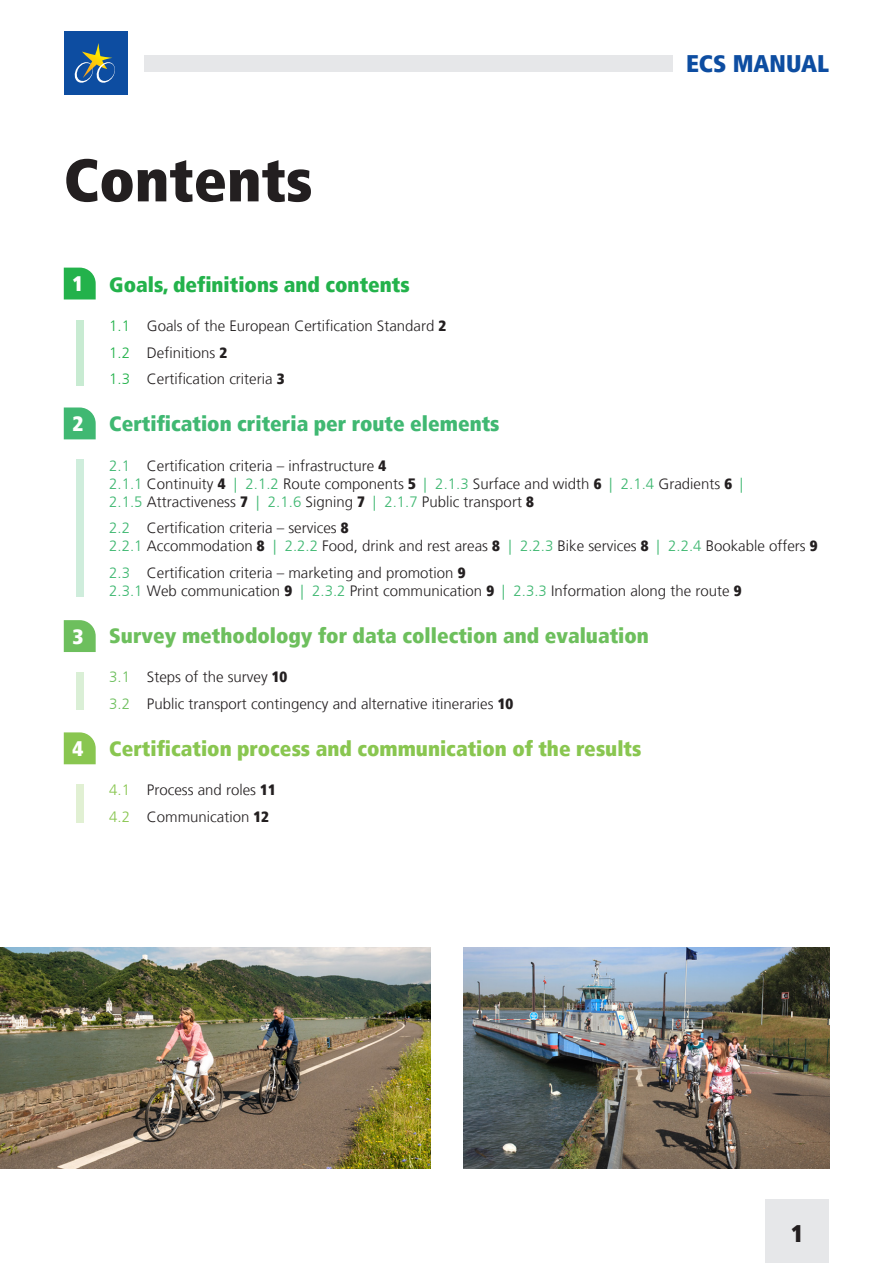
<style>
.page{position:relative;width:893px;height:1263px;background:#fff}
.page>*{position:absolute;margin:0;border:0;box-sizing:border-box;transform-origin:0 0}
.t1{font:900 condensed 60px "Frutiger LT";color:#231f20}
.t2{font:900 condensed 24px "Frutiger LT";color:#0d4da1}
.t3{font:900 condensed 24px "Frutiger LT";color:#231f20}
.t4{font:900 condensed 21px "Frutiger LT";color:#89c650}
.t5{font:900 condensed 21px "Frutiger LT";color:#6dbf5d}
.t6{font:900 condensed 21px "Frutiger LT";color:#40b872}
.t7{font:900 condensed 21px "Frutiger LT";color:#23b24b}
.t8{font:900 condensed 21px "Frutiger LT";color:#fff}
.t9{font:300 15px "Frutiger LT";color:#231f20}
.s1{color:#23b24b}
.s2{font-weight:900;font-stretch:condensed}
.s3{color:#40b872}
.s4{color:#6dbf5d}
.s5{color:#89c650}
</style>
<div class="page">
<img style="left:463px;top:947px;width:366px;height:221px">
<svg style="left:64px;top:268px;width:32px;height:31px"></svg>
<svg style="left:64px;top:407px;width:32px;height:32px"></svg>
<svg style="left:64px;top:620px;width:32px;height:32px"></svg>
<svg style="left:64px;top:732px;width:32px;height:32px"></svg>
<div style="left:76px;top:320px;width:7px;height:66px;background:#c8ebd2"></div>
<div style="left:76px;top:672px;width:7px;height:38px;background:#daefd6"></div>
<div style="left:76px;top:784px;width:7px;height:38px;background:#e1f0d3"></div>
<div style="left:76px;top:458px;width:7px;height:138px;background:#cfeddc"></div>
<img style="left:0;top:947px;width:431px;height:221px">
<div style="left:765px;top:1200px;width:64px;height:63px;background:#e6e7e9"></div>
<div style="left:64px;top:32px;width:64px;height:63px;background:#0d4da1"></div>
<svg style="left:74px;top:43px;width:41px;height:40px"></svg>
<div style="left:145px;top:56px;width:528px;height:16px;background:#e6e7e9"></div>
<p class="t1" style="left:64px;top:144px;width:250px">Contents</p>
<p class="t2" style="left:686px;top:49px;width:145px">ECS MANUAL</p>
<p class="t8" style="left:73px;top:271px;width:12px">1</p>
<p class="t8" style="left:73px;top:411px;width:12px">2</p>
<p class="t8" style="left:73px;top:624px;width:12px">3</p>
<p class="t8" style="left:73px;top:736px;width:12px">4</p>
<p class="t7" style="left:109px;top:272px;width:302px">Goals, definitions and contents</p>
<p class="t9" style="left:109px;top:318px;width:339px"><span class="s1">1.1</span> Goals of the European Certification Standard <span class="s2">2</span></p>
<p class="t9" style="left:109px;top:344px;width:119px"><span class="s1">1.2</span> Definitions <span class="s2">2</span></p>
<p class="t9" style="left:109px;top:371px;width:177px"><span class="s1">1.3</span> Certification criteria <span class="s2">3</span></p>
<p class="t6" style="left:109px;top:411px;width:392px">Certification criteria per route elements</p>
<p class="t9" style="left:109px;top:457px;width:278px"><span class="s3">2.1</span> Certification criteria – infrastructure <span class="s2">4</span></p>
<p class="t9" style="left:109px;top:475px;width:635px"><span class="s3">2.1.1</span> Continuity <span class="s2">4</span> <span class="s3">| 2.1.2</span> Route components <span class="s2">5</span> <span class="s3">| 2.1.3</span> Surface and width <span class="s2">6</span> <span class="s3">| 2.1.4</span> Gradients <span class="s2">6</span> <span class="s3">|</span></p>
<p class="t9" style="left:109px;top:493px;width:426px"><span class="s3">2.1.5</span> Attractiveness <span class="s2">7</span> <span class="s3">| 2.1.6</span> Signing <span class="s2">7</span> <span class="s3">| 2.1.7</span> Public transport <span class="s2">8</span></p>
<p class="t9" style="left:109px;top:520px;width:241px"><span class="s3">2.2</span> Certification criteria – services <span class="s2">8</span></p>
<p class="t9" style="left:109px;top:538px;width:710px"><span class="s3">2.2.1</span> Accommodation <span class="s2">8</span> <span class="s3">| 2.2.2</span> Food, drink and rest areas <span class="s2">8</span> <span class="s3">| 2.2.3</span> Bike services <span class="s2">8</span> <span class="s3">| 2.2.4</span> Bookable offers <span class="s2">9</span></p>
<p class="t9" style="left:109px;top:564px;width:358px"><span class="s3">2.3</span> Certification criteria – marketing and promotion <span class="s2">9</span></p>
<p class="t9" style="left:109px;top:582px;width:634px"><span class="s3">2.3.1</span> Web communication <span class="s2">9</span> <span class="s3">| 2.3.2</span> Print communication <span class="s2">9</span> <span class="s3">| 2.3.3</span> Information along the route <span class="s2">9</span></p>
<p class="t5" style="left:109px;top:622px;width:541px">Survey methodology for data collection and evaluation</p>
<p class="t9" style="left:109px;top:668px;width:180px"><span class="s4">3.1</span> Steps of the survey <span class="s2">10</span></p>
<p class="t9" style="left:109px;top:695px;width:405px"><span class="s4">3.2</span> Public transport contingency and alternative itineraries <span class="s2">10</span></p>
<p class="t4" style="left:109px;top:735px;width:534px">Certification process and communication of the results</p>
<p class="t9" style="left:109px;top:781px;width:168px"><span class="s5">4.1</span> Process and roles <span class="s2">11</span></p>
<p class="t9" style="left:109px;top:808px;width:161px"><span class="s5">4.2</span> Communication <span class="s2">12</span></p>
<p class="t3" style="left:791px;top:1219px;width:14px">1</p>
</div>
